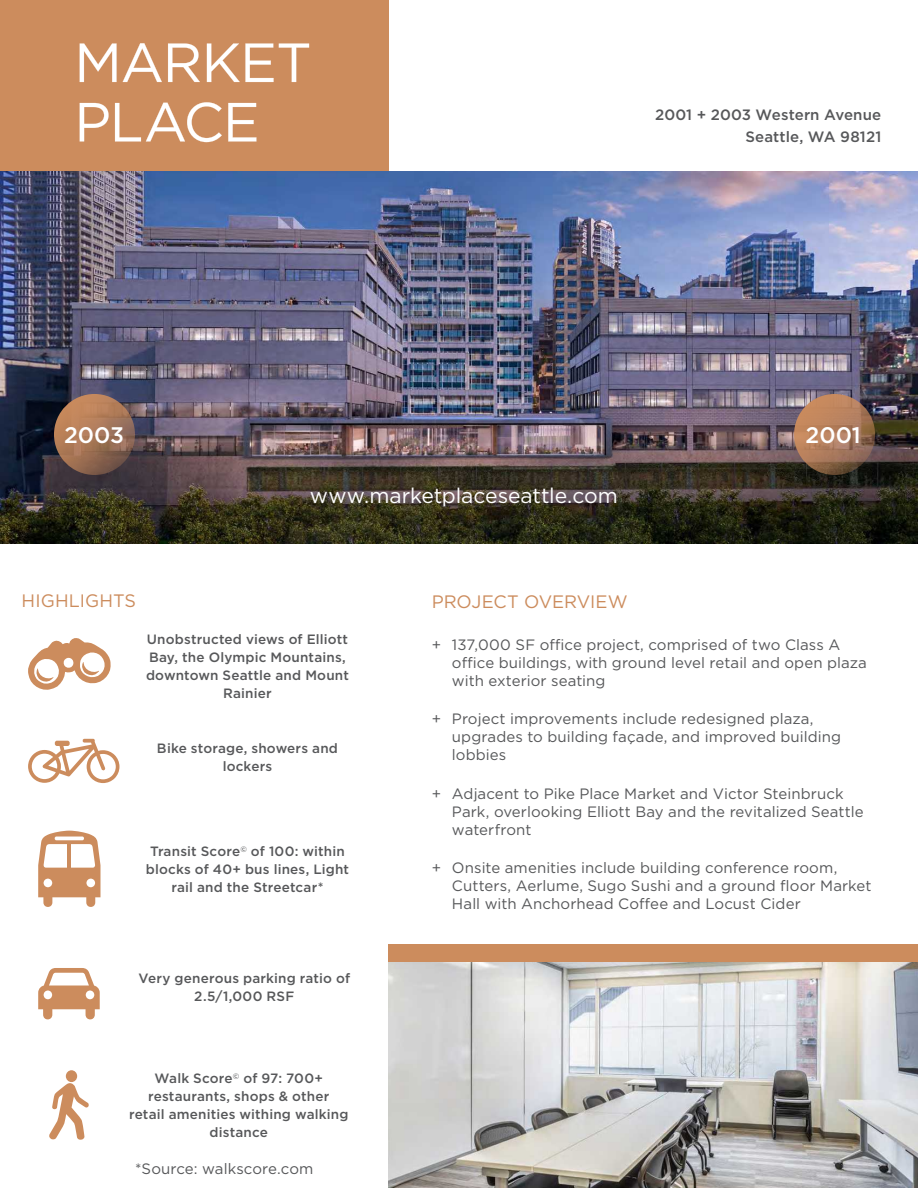
<style>
.page{position:relative;width:918px;height:1188px;background:#fff}
.page>*{position:absolute;margin:0;border:0;box-sizing:border-box;transform-origin:0 0}
.t1{font:500 22.5px "Gotham";letter-spacing:-.005em;color:#fff}
.body{font:21.15px "Gotham";letter-spacing:-.005em;color:#fff}
.t2{font:18px "Gotham";color:#cc8c5d}
.body-2{font:15px/18px "Gotham";letter-spacing:.005em;color:#57585a}
.t3{font:500 15px "Gotham";letter-spacing:.01em;color:#57585a}
.body-3{font:500 13.5px/18px "Gotham";letter-spacing:.01em;color:#57585a;text-align:center}
</style>
<div class="page">
<div style="left:0;top:0;width:389px;height:508px;background:#cc8c5d"></div>
<img style="left:0;top:171px;width:918px;height:373px">
<svg style="left:54px;top:394px;width:81px;height:81px"></svg>
<svg style="left:794px;top:394px;width:81px;height:81px;background:#aa7958"></svg>
<div style="left:389px;top:944px;width:529px;height:18px;background:#cc8c5d"></div>
<svg style="left:28px;top:638px;width:83px;height:52px"></svg>
<svg style="left:28px;top:739px;width:91px;height:44px"></svg>
<svg style="left:38px;top:831px;width:62px;height:76px"></svg>
<hr style="left:67px;top:844px;width:4px;height:24px;background:#cc8c5d">
<svg style="left:38px;top:968px;width:62px;height:52px"></svg>
<div style="left:66px;top:1070px;width:11px;height:12px;background:#cc8c5d;border-radius:50%"></div>
<svg style="left:49px;top:1083px;width:40px;height:57px"></svg>
<img style="left:389px;top:962px;width:529px;height:226px">
<svg style="left:80px;top:43px;width:37px;height:39px"></svg>
<svg style="left:123px;top:43px;width:39px;height:39px"></svg>
<svg style="left:168px;top:43px;width:32px;height:39px"></svg>
<svg style="left:207px;top:43px;width:102px;height:39px"></svg>
<svg style="left:80px;top:103px;width:29px;height:39px"></svg>
<svg style="left:115px;top:102px;width:107px;height:40px"></svg>
<svg style="left:228px;top:103px;width:28px;height:39px"></svg>
<p class="t3" style="left:655px;top:105px;width:228px">2001 + 2003 Western Avenue</p>
<p class="t3" style="left:745px;top:127px;width:137px">Seattle, WA 98121</p>
<p class="t1" style="left:64px;top:421px;width:61px">2003</p>
<p class="t1" style="left:806px;top:421px;width:57px">2001</p>
<p class="body" style="left:310px;top:482px;width:309px">www.marketplaceseattle.com</p>
<p class="t2" style="left:22px;top:589px;width:116px">HIGHLIGHTS</p>
<p class="body-3" style="left:146px;top:630px;width:204px">Unobstructed views of Elliott<br>Bay, the Olympic Mountains, downtown Seattle and Mount<br>Rainier</p>
<p class="body-3" style="left:157px;top:739px;width:183px">Bike storage, showers and lockers</p>
<p class="body-3" style="left:146px;top:842px;width:205px">Transit Score<sup>©</sup> of 100: within blocks of 40+ bus lines, Light rail and the Streetcar*</p>
<p class="t2" style="left:432px;top:591px;width:198px">PROJECT OVERVIEW</p>
<p class="body-2" style="left:452px;top:635px;width:416px;text-indent:-20px">+ 137,000 SF office project, comprised of two Class A office buildings, with ground level retail and open plaza with exterior seating</p>
<p class="body-2" style="left:452px;top:710px;width:391px;text-indent:-20px">+ Project improvements include redesigned plaza, upgrades to building façade, and improved building lobbies</p>
<p class="body-2" style="left:452px;top:784px;width:413px;text-indent:-20px">+ Adjacent to Pike Place Market and Victor Steinbruck<br>Park, overlooking Elliott Bay and the revitalized Seattle waterfront</p>
<p class="body-2" style="left:452px;top:858px;width:421px;text-indent:-20px">+ Onsite amenities include building conference room,<br>Cutters, Aerlume, Sugo Sushi and a ground floor Market<br>Hall with Anchorhead Coffee and Locust Cider</p>
<p class="body-3" style="left:138px;top:969px;width:213px">Very generous parking ratio of<br>2.5/1,000 RSF</p>
<p class="body-3" style="left:129px;top:1069px;width:221px">Walk Score<sup>©</sup> of 97: 700+ restaurants, shops &amp; other retail amenities withing walking distance</p>
<p class="body-2" style="left:135px;top:1159px;width:180px">*Source: walkscore.com</p>
</div>
